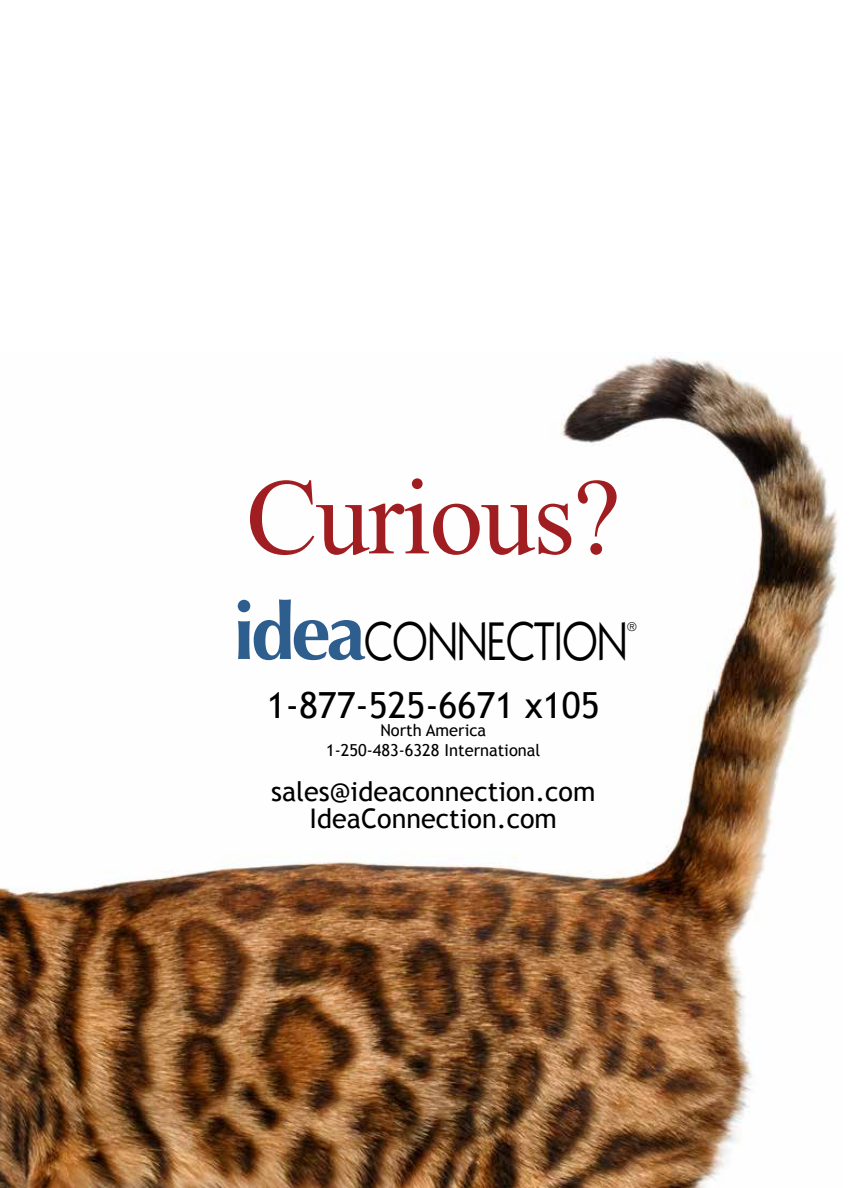
<style>
.page{position:relative;width:864px;height:1188px;background:#fff}
.page>*{position:absolute;margin:0;border:0;box-sizing:border-box;transform-origin:0 0}
.t1{font:108px "Times New Roman";letter-spacing:-.02em;color:#a01e21}
.t2{font:52.2px "Kabel";color:#000;scale:.81 1}
.t3{font:36px "Trebuchet MS";color:#000}
.t4{font:27px/27px "Trebuchet MS";color:#000;text-align:center}
.t5{font:16.5px/19.8px "Trebuchet MS";color:#000;text-align:center}
.t6{font:12px "Kabel";color:#000}
.s1{font-family:"Optima";font-weight:700;font-size:79.2px;color:#2e5e8e}
</style>
<div class="page">
<img style="left:0;top:352px;width:839px;height:836px">
<h1 class="t1" style="left:246px;top:445px;width:376px">Curious?</h1>
<h2 class="t2" style="left:233px;top:611px;width:488px"><span class="s1">idea</span>CONNECTION</h2>
<p class="t6" style="left:627px;top:619px;width:11px">®</p>
<h3 class="t3" style="left:267px;top:684px;width:334px">1-877-525-6671 x105</h3>
<p class="t5" style="left:326px;top:721px;width:216px">North America<br>1-250-483-6328 International</p>
<p class="t4" style="left:271px;top:778px;width:326px">sales@ideaconnection.com<br>IdeaConnection.com</p>
</div>
